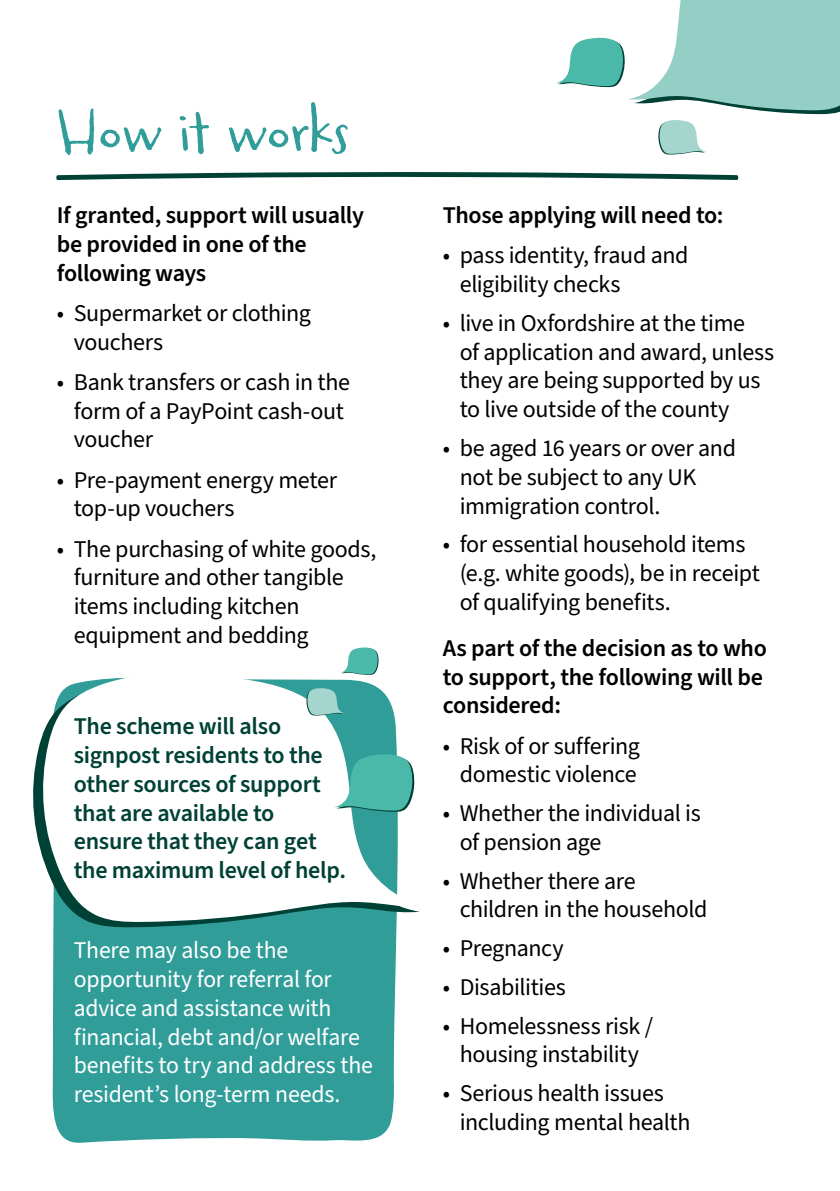
<style>
.page{position:relative;width:840px;height:1191px;background:#fff}
.page>*{position:absolute;margin:0;border:0;box-sizing:border-box;transform-origin:0 0}
.t1{font:56.4px "Carrotflower";letter-spacing:.01em;color:#319d99}
.Main_points{font:24px/28.8px "Source Sans Pro";letter-spacing:-.015em;color:#000}
.Main_points-2{font:600 24px/28.8px "Source Sans Pro";letter-spacing:-.015em;color:#000}
.Main_points-3{font:24px/28.8px "Source Sans Pro";letter-spacing:-.01em;color:#fff}
.Main_points-4{font:600 24px/28.8px "Source Sans Pro";letter-spacing:-.015em;color:#004136}
</style>
<div class="page">
<div style="left:52px;top:927px;width:345px;height:216px;background:#319d99"></div>
<svg style="left:56px;top:172px;width:682px;height:8px"></svg>
<svg style="left:33px;top:751px;width:364px;height:176px"></svg>
<svg style="left:38px;top:677px;width:382px;height:245px"></svg>
<svg style="left:341px;top:647px;width:38px;height:28px"></svg>
<svg style="left:306px;top:687px;width:38px;height:28px"></svg>
<svg style="left:334px;top:753px;width:81px;height:59px"></svg>
<svg style="left:557px;top:0;width:282px;height:155px"></svg>
<p class="t1" style="left:57px;top:99px;width:293px">How it works</p>
<p class="Main_points-2" style="left:57px;top:201px;width:308px">If granted, support will usually be provided in one of the following ways</p>
<p class="Main_points" style="left:74px;top:299px;width:238px;text-indent:-17px">• Supermarket or clothing vouchers</p>
<p class="Main_points" style="left:74px;top:368px;width:278px;text-indent:-17px">• Bank transfers or cash in the form of a PayPoint cash-out voucher</p>
<p class="Main_points" style="left:74px;top:466px;width:265px;text-indent:-17px">• Pre-payment energy meter top-up vouchers</p>
<p class="Main_points" style="left:74px;top:535px;width:304px;text-indent:-17px">• The purchasing of white goods, furniture and other tangible items including kitchen equipment and bedding</p>
<p class="Main_points-4" style="left:74px;top:712px;width:274px">The scheme will also signpost residents to the other sources of support that are available to ensure that they can get the maximum level of help.</p>
<p class="Main_points-3" style="left:74px;top:936px;width:300px">There may also be the opportunity for referral for advice and assistance with financial, debt and/or welfare benefits to try and address the resident’s long-term needs.</p>
<p class="Main_points-2" style="left:442px;top:201px;width:282px">Those applying will need to:</p>
<p class="Main_points" style="left:459px;top:242px;width:230px;text-indent:-17px">• pass identity, fraud and eligibility checks</p>
<p class="Main_points" style="left:459px;top:309px;width:316px;text-indent:-17px">• live in Oxfordshire at the time<br>of application and award, unless they are being supported by us to live outside of the county</p>
<p class="Main_points" style="left:459px;top:434px;width:278px;text-indent:-17px">• be aged 16 years or over and not be subject to any UK immigration control.</p>
<p class="Main_points" style="left:459px;top:531px;width:301px;text-indent:-17px">• for essential household items (e.g. white goods), be in receipt of qualifying benefits.</p>
<p class="Main_points-2" style="left:442px;top:634px;width:325px">As part of the decision as to who to support, the following will be considered:</p>
<p class="Main_points" style="left:442px;top:732px;width:198px;text-align:center">• Risk of or suffering domestic violence</p>
<p class="Main_points" style="left:459px;top:799px;width:242px;text-indent:-17px">• Whether the individual is of pension age</p>
<p class="Main_points" style="left:459px;top:867px;width:249px;text-indent:-17px">• Whether there are children in the household</p>
<p class="Main_points" style="left:442px;top:934px;width:122px">• Pregnancy</p>
<p class="Main_points" style="left:442px;top:973px;width:124px">• Disabilities</p>
<p class="Main_points" style="left:442px;top:1012px;width:212px;text-align:center">• Homelessness risk / housing instability</p>
<p class="Main_points" style="left:459px;top:1079px;width:232px;text-indent:-17px">• Serious health issues including mental health</p>
</div>
